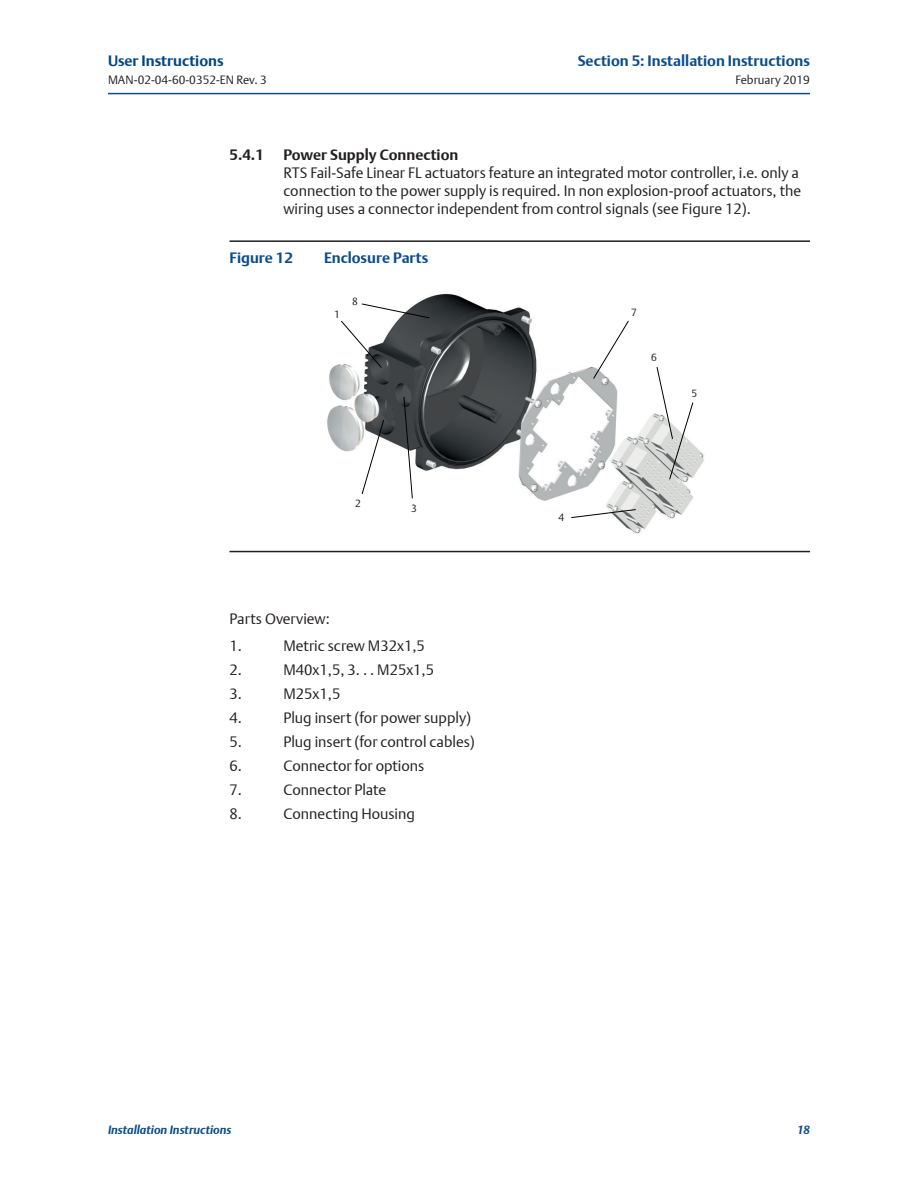
<style>
.page{position:relative;width:918px;height:1188px;background:#fff}
.page>*{position:absolute;margin:0;border:0;box-sizing:border-box;transform-origin:0 0}
._01_Body_text{font:300 15px/18px "DTL Argo T";color:#231f20}
.t1{font:700 15px "DTL Argo T";color:#0b4c8c}
.t2{font:700 15px "DTL Argo T";color:#004684}
.t3{font:700 15px "DTL Argo T";color:#231f20}
.t4{font:12px "DTL Argo T Light";color:#231f20}
.t5{font:italic 700 12px "DTL Argo T";color:#0b4c8c}
.t6{font:10.35px "DTL Argo T Light";color:#231f20}
.s1{font-weight:700}
</style>
<div class="page">
<hr style="left:108px;top:93px;width:702px;height:1px;background:#0b4c8c">
<hr style="left:230px;top:240px;width:580px;height:2px;background:#231f20">
<hr style="left:230px;top:551px;width:580px;height:1px;background:#231f20">
<img style="left:327px;top:293px;width:377px;height:241px">
<svg style="left:570px;top:509px;width:67px;height:10px"></svg>
<svg style="left:340px;top:303px;width:354px;height:196px"></svg>
<p class="t1" style="left:578px;top:51px;width:234px">Section 5: Installation Instructions</p>
<p class="t2" style="left:108px;top:51px;width:117px">User Instructions</p>
<p class="t4" style="left:108px;top:72px;width:160px">MAN-02-04-60-0352-EN Rev. 3</p>
<p class="t4" style="left:736px;top:72px;width:76px">February 2019</p>
<p class="t3" style="left:230px;top:146px;width:36px">5.4.1</p>
<p class="_01_Body_text" style="left:284px;top:146px;width:519px"><span class="s1">Power Supply Connection<br></span>RTS Fail-Safe Linear FL actuators feature an integrated motor controller, i.e. only a connection to the power supply is required. In non explosion-proof actuators, the wiring uses a connector independent from control signals (see Figure 12).</p>
<p class="t1" style="left:230px;top:249px;width:65px">Figure 12</p>
<p class="t1" style="left:324px;top:249px;width:106px">Enclosure Parts</p>
<p class="t6" style="left:334px;top:308px;width:7px">1</p>
<p class="t6" style="left:352px;top:295px;width:7px">8</p>
<p class="t6" style="left:355px;top:497px;width:7px">2</p>
<p class="t6" style="left:411px;top:502px;width:7px">3</p>
<p class="_01_Body_text" style="left:230px;top:609px;width:102px">Parts Overview:</p>
<p class="_01_Body_text" style="left:230px;top:636px;width:14px">1.</p>
<p class="_01_Body_text" style="left:284px;top:636px;width:143px">Metric screw M32x1,5</p>
<p class="_01_Body_text" style="left:230px;top:660px;width:14px">2.</p>
<p class="_01_Body_text" style="left:284px;top:660px;width:152px">M40x1,5, 3. . . M25x1,5</p>
<p class="_01_Body_text" style="left:230px;top:684px;width:14px">3.</p>
<p class="_01_Body_text" style="left:284px;top:684px;width:58px">M25x1,5</p>
<p class="_01_Body_text" style="left:230px;top:708px;width:14px">4.</p>
<p class="_01_Body_text" style="left:284px;top:708px;width:189px">Plug insert (for power supply)</p>
<p class="_01_Body_text" style="left:230px;top:732px;width:14px">5.</p>
<p class="_01_Body_text" style="left:284px;top:732px;width:193px">Plug insert (for control cables)</p>
<p class="_01_Body_text" style="left:230px;top:756px;width:14px">6.</p>
<p class="_01_Body_text" style="left:284px;top:756px;width:142px">Connector for options</p>
<p class="_01_Body_text" style="left:230px;top:780px;width:14px">7.</p>
<p class="_01_Body_text" style="left:284px;top:780px;width:104px">Connector Plate</p>
<p class="_01_Body_text" style="left:230px;top:804px;width:14px">8.</p>
<p class="_01_Body_text" style="left:284px;top:804px;width:133px">Connecting Housing</p>
<p class="t6" style="left:559px;top:511px;width:7px">4</p>
<p class="t6" style="left:631px;top:306px;width:7px">7</p>
<p class="t6" style="left:651px;top:351px;width:7px">6</p>
<p class="t6" style="left:692px;top:387px;width:7px">5</p>
<p class="t5" style="left:108px;top:1123px;width:125px">Installation Instructions</p>
<p class="t5" style="left:797px;top:1123px;width:14px">18</p>
</div>
